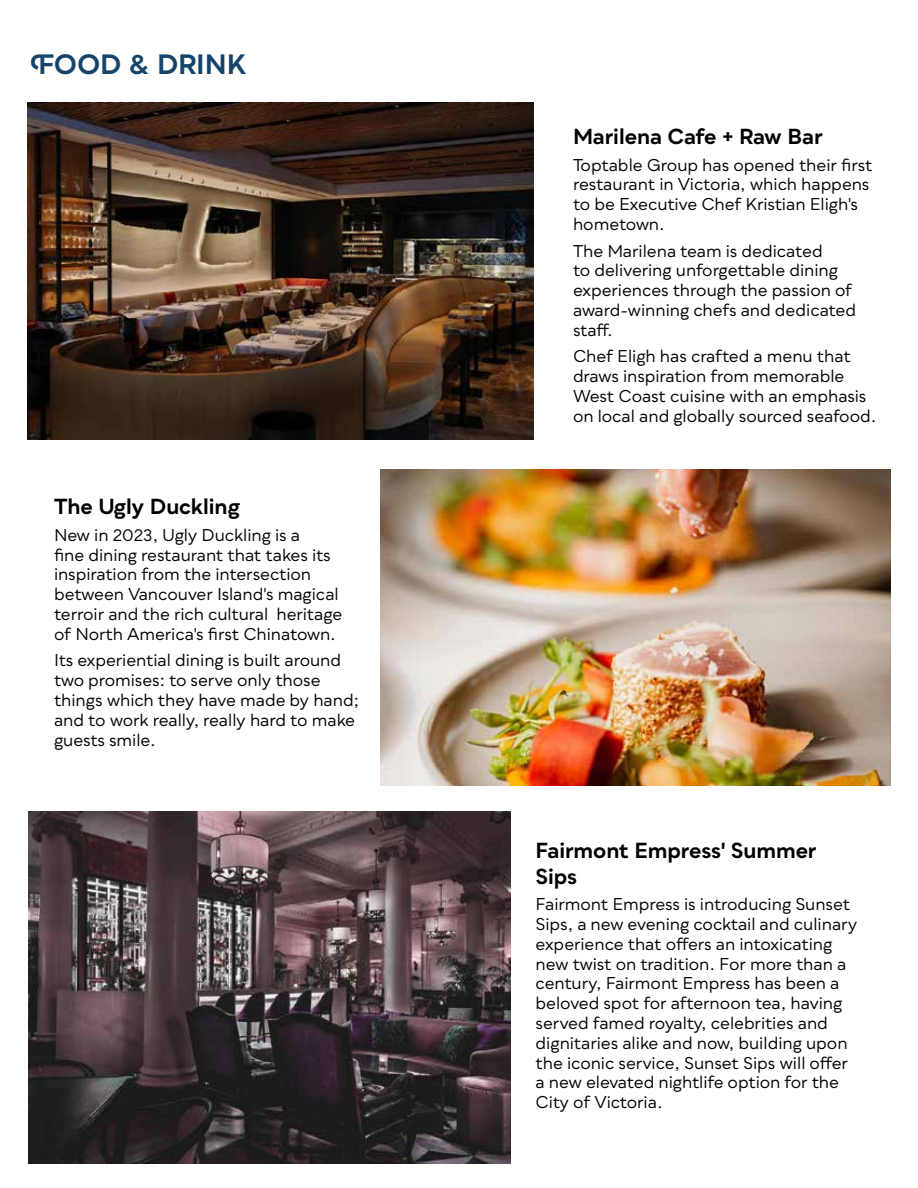
<style>
.page{position:relative;width:918px;height:1188px;background:#fff}
.page>*{position:absolute;margin:0;border:0;box-sizing:border-box;transform-origin:0 0}
.t1{font:700 27px "Qualion";letter-spacing:-.005em;color:#154369}
.t2{font:700 21px/25.2px "Qualion";letter-spacing:-.005em;color:#000}
.t3{font:16.5px/19.8px "Qualion";letter-spacing:-.005em;color:#000}
</style>
<div class="page">
<img style="left:28px;top:102px;width:505px;height:337px">
<img style="left:381px;top:469px;width:510px;height:316px">
<img style="left:28px;top:811px;width:482px;height:352px">
<h1 class="t1" style="left:30px;top:49px;width:219px">FOOD &amp; DRINK</h1>
<p class="t2" style="left:54px;top:494px;width:187px">The Ugly Duckling</p>
<p class="t3" style="left:54px;top:525px;width:290px">New in 2023, Ugly Duckling is a<br>fine dining restaurant that takes its inspiration from the intersection between Vancouver Island's magical terroir and the rich cultural heritage of North America's first Chinatown.</p>
<p class="t3" style="left:54px;top:651px;width:307px">Its experiential dining is built around two promises: to serve only those things which they have made by hand; and to work really, really hard to make guests smile.</p>
<p class="t2" style="left:573px;top:124px;width:251px">Marilena Cafe + Raw Bar</p>
<p class="t3" style="left:573px;top:155px;width:301px">Toptable Group has opened their first restaurant in Victoria, which happens to be Executive Chef Kristian Eligh's hometown.</p>
<p class="t3" style="left:573px;top:241px;width:285px">The Marilena team is dedicated<br>to delivering unforgettable dining experiences through the passion of award-winning chefs and dedicated staff.</p>
<p class="t3" style="left:573px;top:347px;width:305px">Chef Eligh has crafted a menu that draws inspiration from memorable West Coast cuisine with an emphasis on local and globally sourced seafood.</p>
<p class="t2" style="left:536px;top:839px;width:283px">Fairmont Empress' Summer<br>Sips</p>
<p class="t3" style="left:536px;top:895px;width:323px">Fairmont Empress is introducing Sunset Sips, a new evening cocktail and culinary experience that offers an intoxicating new twist on tradition. For more than a century, Fairmont Empress has been a beloved spot for afternoon tea, having served famed royalty, celebrities and dignitaries alike and now, building upon the iconic service, Sunset Sips will offer a new elevated nightlife option for the City of Victoria.</p>
</div>
